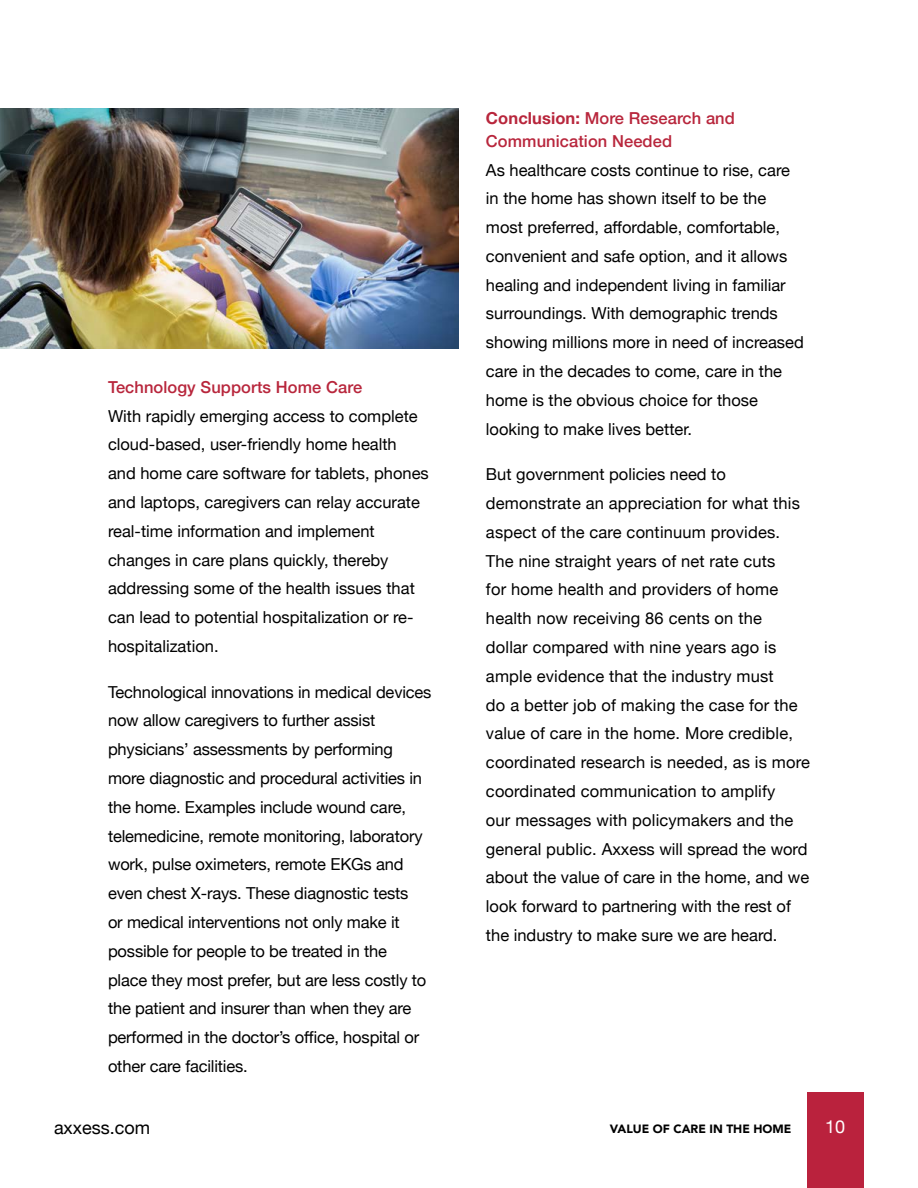
<style>
.page{position:relative;width:918px;height:1188px;background:#fff}
.page>*{position:absolute;margin:0;border:0;box-sizing:border-box;transform-origin:0 0}
.t1{font:18px "Helvetica Neue";color:#000}
.t2{font:18px "Helvetica Neue";color:#fff}
.t3{font:16.5px/28.8px "Helvetica Neue";color:#000}
.t4{font:500 16.5px/22.8px "Helvetica Neue";letter-spacing:.005em;color:#b8263c}
.t5{font:900 12px "Avenir";color:#000}
.s1{font-weight:700}
</style>
<div class="page">
<div style="left:807px;top:1093px;width:57px;height:95px;background:#ba223d"></div>
<img style="left:0;top:108px;width:459px;height:240px">
<p class="t4" style="left:108px;top:375px;width:256px">Technology Supports Home Care</p>
<p class="t3" style="left:108px;top:401px;width:322px">With rapidly emerging access to complete cloud-based, user-friendly home health<br>and home care software for tablets, phones and laptops, caregivers can relay accurate real-time information and implement changes in care plans quickly, thereby addressing some of the health issues that can lead to potential hospitalization or re&shy;hospitalization.</p>
<p class="t3" style="left:108px;top:677px;width:325px">Technological innovations in medical devices now allow caregivers to further assist physicians’ assessments by performing more diagnostic and procedural activities in the home. Examples include wound care, telemedicine, remote monitoring, laboratory work, pulse oximeters, remote EKGs and even chest X-rays. These diagnostic tests<br>or medical interventions not only make it possible for people to be treated in the<br>place they most prefer, but are less costly to the patient and insurer than when they are performed in the doctor’s office, hospital or other care facilities.</p>
<p class="t4" style="left:486px;top:106px;width:250px"><span class="s1">Conclusion:</span> More Research and<br>Communication Needed</p>
<p class="t3" style="left:486px;top:155px;width:319px">As healthcare costs continue to rise, care in the home has shown itself to be the most preferred, affordable, comfortable, convenient and safe option, and it allows healing and independent living in familiar surroundings. With demographic trends showing millions more in need of increased care in the decades to come, care in the home is the obvious choice for those looking to make lives better.</p>
<p class="t3" style="left:486px;top:460px;width:326px">But government policies need to demonstrate an appreciation for what this aspect of the care continuum provides.<br>The nine straight years of net rate cuts<br>for home health and providers of home health now receiving 86 cents on the<br>dollar compared with nine years ago is ample evidence that the industry must<br>do a better job of making the case for the value of care in the home. More credible, coordinated research is needed, as is more coordinated communication to amplify<br>our messages with policymakers and the general public. Axxess will spread the word about the value of care in the home, and we look forward to partnering with the rest of the industry to make sure we are heard.</p>
<p class="t1" style="left:54px;top:1117px;width:98px">axxess.com</p>
<p class="t5" style="left:610px;top:1121px;width:183px">VALUE OF CARE IN THE HOME</p>
<p class="t2" style="left:825px;top:1116px;width:22px">10</p>
</div>
